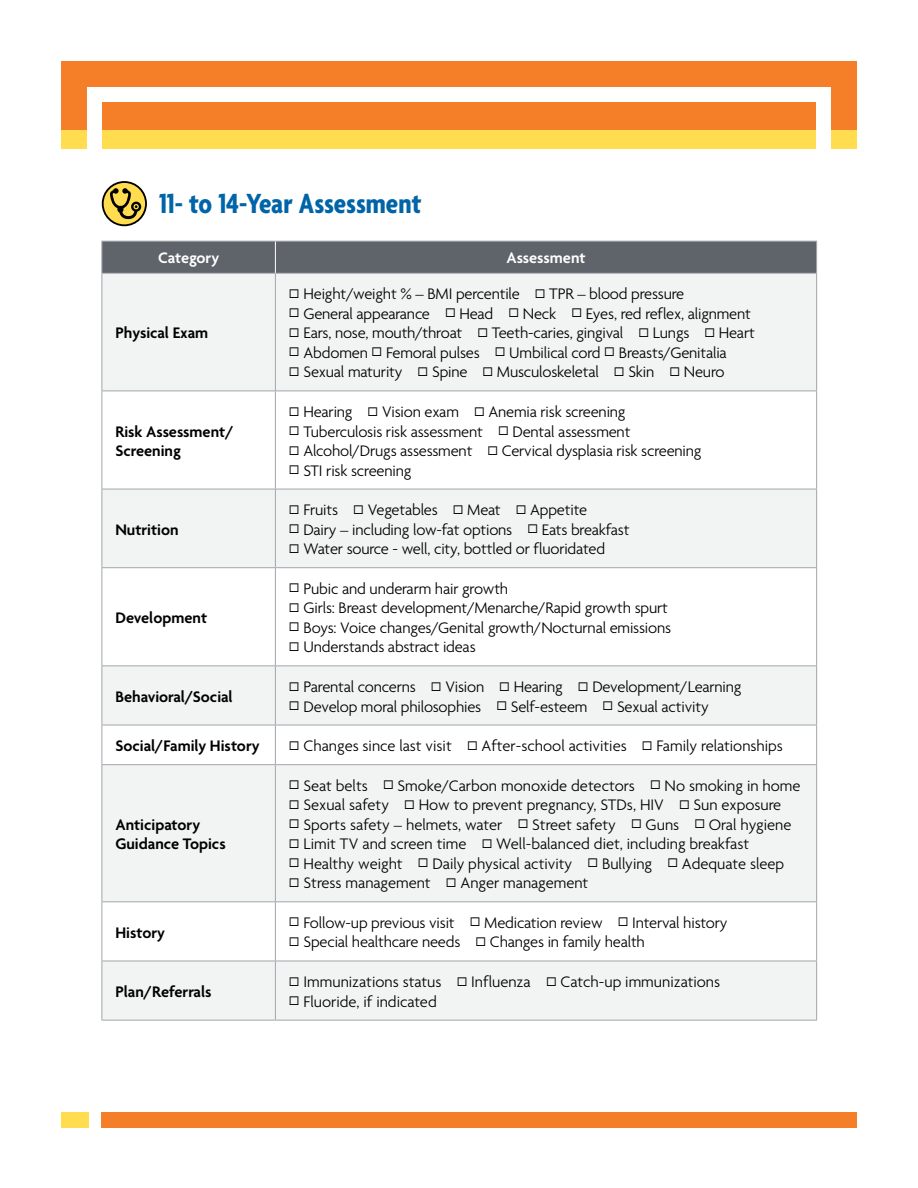
<style>
.page{position:relative;width:918px;height:1188px;background:#fff}
.page>*{position:absolute;margin:0;border:0;box-sizing:border-box;transform-origin:0 0}
.t1{font:700 condensed 30px "Agenda";color:#0064a8}
.t2{font:300 16.5px "Agenda";letter-spacing:-.01em;color:#000}
.t3{font:600 16.5px/19.5px "Agenda";color:#000}
.t4{font:600 16.5px "Agenda";color:#fff}
</style>
<div class="page">
<div style="left:61px;top:62px;width:796px;height:68px;background:#f57e29"></div>
<div style="left:61px;top:130px;width:796px;height:18px;background:#ffdd4f"></div>
<div style="left:88px;top:87px;width:742px;height:15px;background:#fff"></div>
<div style="left:88px;top:87px;width:14px;height:81px;background:#fff"></div>
<div style="left:816px;top:87px;width:14px;height:81px;background:#fff"></div>
<div style="left:102px;top:1112px;width:755px;height:16px;background:#f57e29"></div>
<div style="left:61px;top:1112px;width:27px;height:16px;background:#ffdd4f"></div>
<div style="left:103px;top:242px;width:713px;height:31px;background:#5f636a"></div>
<svg style="left:103px;top:274px;width:713px;height:746px;fill:#f2f3f3"></svg>
<hr style="left:102px;top:241px;width:173px;height:1px;background:#a2a5aa">
<hr style="left:102px;top:242px;width:1px;height:31px;background:#a2a5aa">
<hr style="left:275px;top:241px;width:542px;height:1px;background:#a2a5aa">
<hr style="left:816px;top:242px;width:1px;height:31px;background:#a2a5aa">
<hr style="left:102px;top:273px;width:173px;height:1px;background:#a2a5aa">
<hr style="left:102px;top:274px;width:1px;height:117px;background:#a2a5aa">
<hr style="left:275px;top:273px;width:542px;height:1px;background:#a2a5aa">
<hr style="left:275px;top:274px;width:1px;height:117px;background:#a2a5aa">
<hr style="left:816px;top:274px;width:1px;height:117px;background:#a2a5aa">
<hr style="left:102px;top:391px;width:173px;height:1px;background:#a2a5aa">
<hr style="left:102px;top:391px;width:1px;height:98px;background:#a2a5aa">
<hr style="left:275px;top:391px;width:542px;height:1px;background:#a2a5aa">
<hr style="left:275px;top:391px;width:1px;height:98px;background:#a2a5aa">
<hr style="left:816px;top:391px;width:1px;height:98px;background:#a2a5aa">
<hr style="left:102px;top:489px;width:173px;height:1px;background:#a2a5aa">
<hr style="left:102px;top:489px;width:1px;height:78px;background:#a2a5aa">
<hr style="left:275px;top:489px;width:542px;height:1px;background:#a2a5aa">
<hr style="left:275px;top:489px;width:1px;height:78px;background:#a2a5aa">
<hr style="left:816px;top:489px;width:1px;height:78px;background:#a2a5aa">
<hr style="left:102px;top:567px;width:173px;height:1px;background:#a2a5aa">
<hr style="left:102px;top:568px;width:1px;height:97px;background:#a2a5aa">
<hr style="left:275px;top:567px;width:542px;height:1px;background:#a2a5aa">
<hr style="left:275px;top:568px;width:1px;height:97px;background:#a2a5aa">
<hr style="left:816px;top:568px;width:1px;height:97px;background:#a2a5aa">
<hr style="left:102px;top:665px;width:173px;height:1px;background:#a2a5aa">
<hr style="left:102px;top:666px;width:1px;height:59px;background:#a2a5aa">
<hr style="left:275px;top:665px;width:542px;height:1px;background:#a2a5aa">
<hr style="left:275px;top:666px;width:1px;height:59px;background:#a2a5aa">
<hr style="left:816px;top:666px;width:1px;height:59px;background:#a2a5aa">
<hr style="left:102px;top:725px;width:173px;height:1px;background:#a2a5aa">
<hr style="left:102px;top:725px;width:1px;height:39px;background:#a2a5aa">
<hr style="left:275px;top:725px;width:542px;height:1px;background:#a2a5aa">
<hr style="left:275px;top:725px;width:1px;height:39px;background:#a2a5aa">
<hr style="left:816px;top:725px;width:1px;height:39px;background:#a2a5aa">
<hr style="left:102px;top:764px;width:173px;height:1px;background:#a2a5aa">
<hr style="left:102px;top:765px;width:1px;height:136px;background:#a2a5aa">
<hr style="left:275px;top:764px;width:542px;height:1px;background:#a2a5aa">
<hr style="left:275px;top:765px;width:1px;height:136px;background:#a2a5aa">
<hr style="left:816px;top:765px;width:1px;height:136px;background:#a2a5aa">
<hr style="left:102px;top:901px;width:173px;height:1px;background:#a2a5aa">
<hr style="left:102px;top:902px;width:1px;height:59px;background:#a2a5aa">
<hr style="left:275px;top:901px;width:542px;height:1px;background:#a2a5aa">
<hr style="left:275px;top:902px;width:1px;height:59px;background:#a2a5aa">
<hr style="left:816px;top:902px;width:1px;height:59px;background:#a2a5aa">
<hr style="left:102px;top:961px;width:173px;height:1px;background:#a2a5aa">
<hr style="left:102px;top:961px;width:1px;height:59px;background:#a2a5aa">
<hr style="left:275px;top:961px;width:542px;height:1px;background:#a2a5aa">
<hr style="left:275px;top:961px;width:1px;height:59px;background:#a2a5aa">
<hr style="left:816px;top:961px;width:1px;height:59px;background:#a2a5aa">
<hr style="left:102px;top:1020px;width:173px;height:1px;background:#a2a5aa">
<hr style="left:275px;top:1020px;width:542px;height:1px;background:#a2a5aa">
<hr style="left:275px;top:242px;width:1px;height:31px;background:#fff">
<svg style="left:103px;top:182px;width:43px;height:43px"></svg>
<div style="left:102px;top:181px;width:45px;height:45px;border:2px solid #000;border-radius:50%"></div>
<svg style="left:110px;top:188px;width:31px;height:31px"></svg>
<h1 class="t1" style="left:159px;top:185px;width:264px">11- to 14-Year Assessment</h1>
<p class="t4" style="left:158px;top:248px;width:63px">Category</p>
<p class="t4" style="left:506px;top:248px;width:81px">Assessment</p>
<p class="t3" style="left:115px;top:323px;width:94px">Physical Exam</p>
<p class="t3" style="left:115px;top:421px;width:120px">Risk Assessment/<br>Screening</p>
<p class="t3" style="left:115px;top:519px;width:65px">Nutrition</p>
<p class="t3" style="left:115px;top:608px;width:93px">Development</p>
<p class="t3" style="left:115px;top:686px;width:119px">Behavioral/Social</p>
<p class="t2" style="left:289px;top:284px;width:397px">◻ Height/weight % – BMI percentile ◻ TPR – blood pressure</p>
<p class="t2" style="left:289px;top:304px;width:464px">◻ General appearance ◻ Head ◻ Neck ◻ Eyes, red reflex, alignment</p>
<p class="t2" style="left:289px;top:323px;width:468px">◻ Ears, nose, mouth/throat ◻ Teeth-caries, gingival ◻ Lungs ◻ Heart</p>
<p class="t2" style="left:289px;top:343px;width:439px">◻ Abdomen ◻ Femoral pulses ◻ Umbilical cord ◻ Breasts/Genitalia</p>
<p class="t2" style="left:289px;top:362px;width:437px">◻ Sexual maturity ◻ Spine ◻ Musculoskeletal ◻ Skin ◻ Neuro</p>
<p class="t2" style="left:289px;top:402px;width:338px">◻ Hearing ◻ Vision exam ◻ Anemia risk screening</p>
<p class="t2" style="left:289px;top:422px;width:343px">◻ Tuberculosis risk assessment ◻ Dental assessment</p>
<p class="t2" style="left:289px;top:441px;width:414px">◻ Alcohol/Drugs assessment ◻ Cervical dysplasia risk screening</p>
<p class="t2" style="left:289px;top:461px;width:124px">◻ STI risk screening</p>
<p class="t2" style="left:289px;top:500px;width:300px">◻ Fruits ◻ Vegetables ◻ Meat ◻ Appetite</p>
<p class="t2" style="left:289px;top:520px;width:342px">◻ Dairy – including low-fat options ◻ Eats breakfast</p>
<p class="t2" style="left:289px;top:539px;width:318px">◻ Water source - well, city, bottled or fluoridated</p>
<p class="t2" style="left:289px;top:579px;width:221px">◻ Pubic and underarm hair growth</p>
<p class="t2" style="left:289px;top:598px;width:381px">◻ Girls: Breast development/Menarche/Rapid growth spurt</p>
<p class="t2" style="left:289px;top:618px;width:384px">◻ Boys: Voice changes/Genital growth/Nocturnal emissions</p>
<p class="t2" style="left:289px;top:637px;width:188px">◻ Understands abstract ideas</p>
<p class="t2" style="left:289px;top:677px;width:454px">◻ Parental concerns ◻ Vision ◻ Hearing ◻ Development/Learning</p>
<p class="t2" style="left:289px;top:697px;width:421px">◻ Develop moral philosophies ◻ Self-esteem ◻ Sexual activity</p>
<p class="t3" style="left:115px;top:736px;width:146px">Social/Family History</p>
<p class="t2" style="left:289px;top:736px;width:495px">◻ Changes since last visit ◻ After-school activities ◻ Family relationships</p>
<p class="t3" style="left:115px;top:814px;width:112px">Anticipatory<br>Guidance Topics</p>
<p class="t3" style="left:115px;top:922px;width:51px">History</p>
<p class="t3" style="left:115px;top:981px;width:98px">Plan/Referrals</p>
<p class="t2" style="left:289px;top:776px;width:513px">◻ Seat belts ◻ Smoke/Carbon monoxide detectors ◻ No smoking in home</p>
<p class="t2" style="left:289px;top:795px;width:494px">◻ Sexual safety ◻ How to prevent pregnancy, STDs, HIV ◻ Sun exposure</p>
<p class="t2" style="left:289px;top:815px;width:504px">◻ Sports safety – helmets, water ◻ Street safety ◻ Guns ◻ Oral hygiene</p>
<p class="t2" style="left:289px;top:834px;width:462px">◻ Limit TV and screen time ◻ Well-balanced diet, including breakfast</p>
<p class="t2" style="left:289px;top:854px;width:497px">◻ Healthy weight ◻ Daily physical activity ◻ Bullying ◻ Adequate sleep</p>
<p class="t2" style="left:289px;top:873px;width:301px">◻ Stress management ◻ Anger management</p>
<p class="t2" style="left:289px;top:913px;width:440px">◻ Follow-up previous visit ◻ Medication review ◻ Interval history</p>
<p class="t2" style="left:289px;top:932px;width:358px">◻ Special healthcare needs ◻ Changes in family health</p>
<p class="t2" style="left:289px;top:972px;width:433px">◻ Immunizations status ◻ Influenza ◻ Catch-up immunizations</p>
<p class="t2" style="left:289px;top:992px;width:149px">◻ Fluoride, if indicated</p>
</div>
